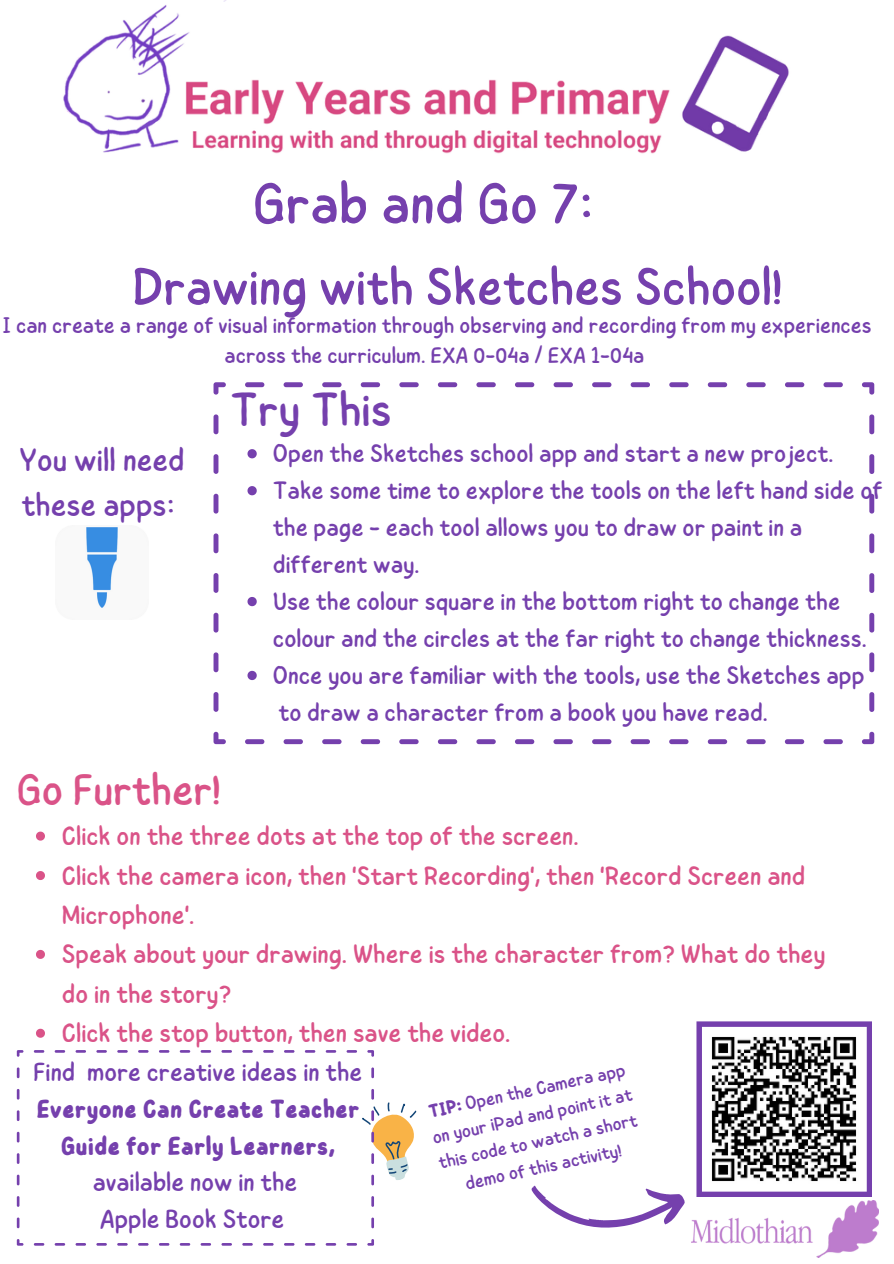
<style>
.page{position:relative;width:894px;height:1264px;background:#fff}
.page>*{position:absolute;margin:0;border:0;box-sizing:border-box;transform-origin:0 0}
.t1{font:57.9px "Childos Arabic";color:#7540ad}
.t2{font:52.65px "Childos Arabic";color:#7540ad}
.t3{font:47.85px "Childos Arabic";color:#7540ad}
.t4{font:44.25px "Childos Arabic";color:#da5388}
.t5{font:32.25px/45px "Childos Arabic";color:#7540ad}
.t6{font:26.55px/39.5px "Childos Arabic";color:#da5388}
.t7{font:700 26.25px/36.8px "Childos Arabic";color:#7540ad;text-align:center}
.t8{font:26.25px "Childos Arabic";color:#7540ad}
.t9{font:25.2px/36.9px "Childos Arabic";color:#7540ad}
.t10{font:22.5px/30.5px "Childos Arabic";color:#7540ad;text-align:center}
.t11{font:18.75px/26px "Childos Arabic";color:#7540ad;text-align:center}
.s1{font-weight:400}
.s2{font-weight:700}
</style>
<div class="page">
<img style="left:63px;top:0;width:726px;height:154px">
<svg style="left:213px;top:382px;width:661px;height:362px"></svg>
<svg style="left:247px;top:449px;width:10px;height:9px"></svg>
<svg style="left:247px;top:486px;width:10px;height:9px"></svg>
<svg style="left:247px;top:597px;width:10px;height:9px"></svg>
<svg style="left:247px;top:671px;width:10px;height:9px"></svg>
<svg style="left:374px;top:1102px;width:43px;height:78px"></svg>
<svg style="left:531px;top:1185px;width:154px;height:43px"></svg>
<svg style="left:696px;top:1021px;width:176px;height:176px"></svg>
<img style="left:691px;top:1200px;width:186px;height:57px">
<svg style="left:17px;top:1050px;width:357px;height:195px"></svg>
<img style="left:86px;top:527px;width:32px;height:81px">
<img style="left:704px;top:1029px;width:159px;height:159px">
<svg style="left:36px;top:831px;width:9px;height:9px"></svg>
<svg style="left:36px;top:871px;width:9px;height:9px"></svg>
<svg style="left:36px;top:949px;width:9px;height:9px"></svg>
<svg style="left:36px;top:1028px;width:9px;height:9px"></svg>
<p class="t1" style="left:253px;top:163px;width:342px">Grab and Go 7:</p>
<p class="t2" style="left:133px;top:250px;width:650px">Drawing with Sketches School!</p>
<p class="t10" style="left:2px;top:310px;width:870px">I can create a range of visual information through observing and recording from my experiences across the curriculum. EXA 0-04a / EXA 1-04a</p>
<p class="t5" style="left:19px;top:438px;width:167px">You will need these apps:</p>
<p class="t3" style="left:230px;top:375px;width:163px">Try This</p>
<p class="t9" style="left:273px;top:435px;width:562px">Open the Sketches school app and start a new project.</p>
<p class="t9" style="left:273px;top:472px;width:611px">Take some time to explore the tools on the left hand side of the page - each tool allows you to draw or paint in a different way.</p>
<p class="t9" style="left:273px;top:583px;width:595px">Use the colour square in the bottom right to change the colour and the circles at the far right to change thickness.</p>
<p class="t9" style="left:273px;top:657px;width:593px">Once you are familiar with the tools, use the Sketches app to draw a character from a book you have read.</p>
<p class="t4" style="left:17px;top:758px;width:205px">Go Further!</p>
<p class="t6" style="left:62px;top:816px;width:518px">Click on the three dots at the top of the screen.</p>
<p class="t6" style="left:62px;top:856px;width:744px">Click the camera icon, then 'Start Recording', then 'Record Screen and<br>Microphone'.</p>
<p class="t6" style="left:62px;top:935px;width:765px">Speak about your drawing. Where is the character from? What do they do in the story?</p>
<p class="t6" style="left:62px;top:1013px;width:450px">Click the stop button, then save the video.</p>
<p class="t7" style="left:34px;top:1054px;width:330px"><span class="s1">Find more creative ideas in the<br></span>Everyone Can Create Teacher<br>Guide for Early Learners, <span class="s1">available now in the</span></p>
<p class="t8" style="left:100px;top:1200px;width:186px">Apple Book Store</p>
<p class="t11" style="left:424px;top:1099px;width:205px;rotate:-12deg"><span class="s2">TIP:</span> Open the Camera app on your iPad and point it at this code to watch a short demo of this activity!</p>
</div>
